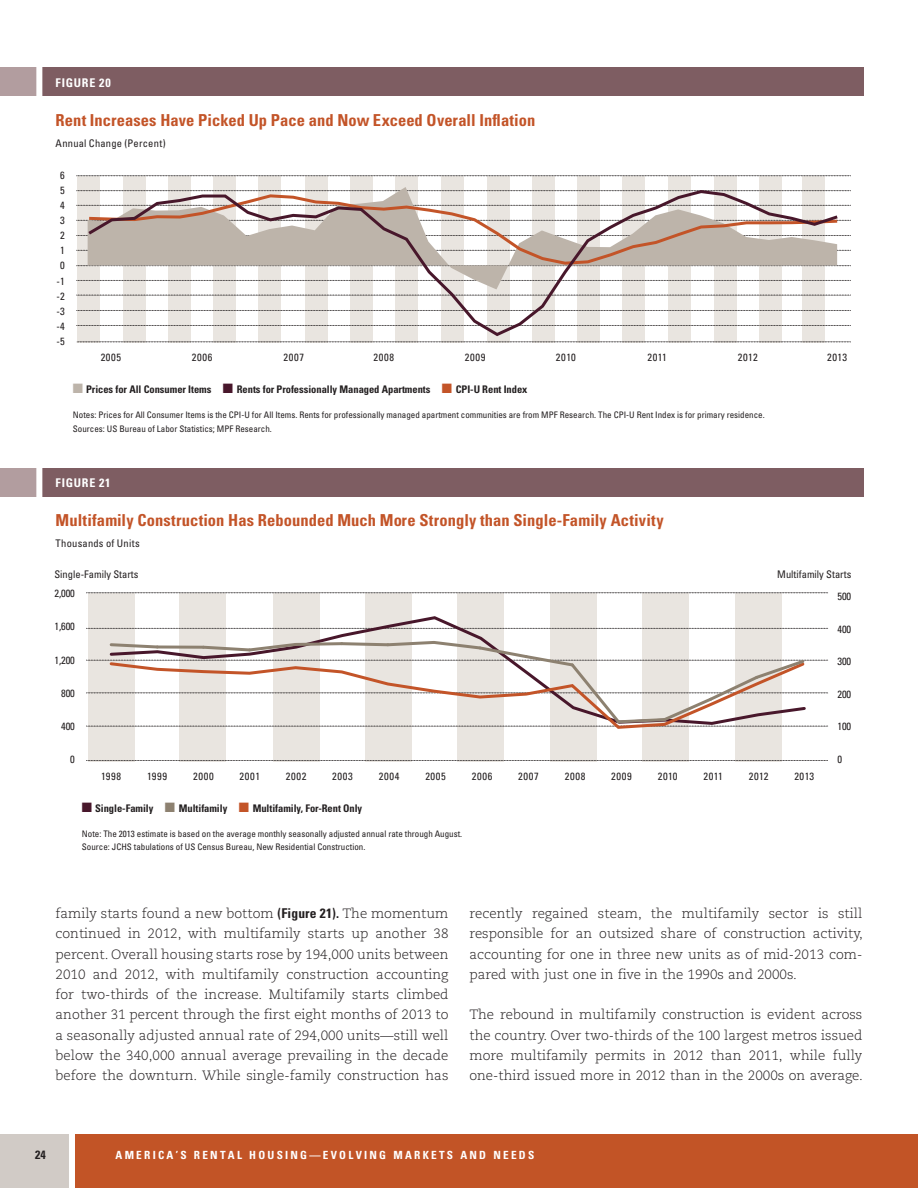
<style>
.page{position:relative;width:918px;height:1188px;background:#fff}
.page>*{position:absolute;margin:0;border:0;box-sizing:border-box;transform-origin:0 0}
.t1{font:700 condensed 16.5px "Univers LT Std";letter-spacing:.005em;color:#c35428}
.body{font:300 13.5px/20.2px "Caecilia LT Std";color:#231f20;text-align:justify}
.t2{font:700 condensed 12px "Univers LT Std";letter-spacing:.065em;color:#fff}
.t3{font:700 condensed 12px "Univers LT Std";color:#231f20}
.t4{font:700 condensed 11.25px "Univers LT Std";letter-spacing:.2em;color:#fff}
.t5{font:condensed 10.5px "Univers LT Std";letter-spacing:.02em;color:#231f20}
.t6{font:700 condensed 10.5px "Univers LT Std";letter-spacing:-.005em;color:#231f20}
.t7{font:condensed 10.5px "Univers LT Std";color:#231f20}
.t8{font:condensed 9px/13.5px "Univers LT Std";color:#231f20}
.s1{color:#bdb4aa}
.s2{color:#48172b}
.s3{color:#c35428}
.s4{color:#8d8170}
.s5{font-family:"Univers LT Std";font-weight:700;font-stretch:condensed}
</style>
<div class="page">
<div style="left:0;top:1134px;width:918px;height:54px;background:#c25426"></div>
<div style="left:0;top:1134px;width:74px;height:54px;background:#d1cbc6"></div>
<div style="left:69px;top:1128px;width:6px;height:60px;background:#fff"></div>
<div style="left:77px;top:176px;width:23px;height:167px;background:#e9e5e0"></div>
<div style="left:168px;top:176px;width:23px;height:167px;background:#e9e5e0"></div>
<div style="left:123px;top:176px;width:23px;height:167px;background:#e9e5e0"></div>
<div style="left:214px;top:176px;width:22px;height:167px;background:#e9e5e0"></div>
<div style="left:258px;top:176px;width:23px;height:167px;background:#e9e5e0"></div>
<div style="left:305px;top:176px;width:23px;height:167px;background:#e9e5e0"></div>
<div style="left:350px;top:176px;width:23px;height:167px;background:#e9e5e0"></div>
<div style="left:395px;top:176px;width:23px;height:167px;background:#e9e5e0"></div>
<div style="left:441px;top:176px;width:23px;height:167px;background:#e9e5e0"></div>
<div style="left:532px;top:176px;width:23px;height:167px;background:#e9e5e0"></div>
<div style="left:487px;top:176px;width:23px;height:167px;background:#e9e5e0"></div>
<div style="left:578px;top:176px;width:22px;height:167px;background:#e9e5e0"></div>
<div style="left:622px;top:176px;width:23px;height:167px;background:#e9e5e0"></div>
<div style="left:668px;top:176px;width:23px;height:167px;background:#e9e5e0"></div>
<div style="left:714px;top:176px;width:23px;height:167px;background:#e9e5e0"></div>
<div style="left:759px;top:176px;width:23px;height:167px;background:#e9e5e0"></div>
<div style="left:803px;top:176px;width:22px;height:167px;background:#e9e5e0"></div>
<svg style="left:77px;top:280px;width:774px;height:1px"></svg>
<svg style="left:77px;top:265px;width:774px;height:1px"></svg>
<svg style="left:77px;top:310px;width:774px;height:1px"></svg>
<svg style="left:77px;top:325px;width:774px;height:1px"></svg>
<svg style="left:77px;top:342px;width:774px;height:1px"></svg>
<svg style="left:77px;top:295px;width:774px;height:1px"></svg>
<svg style="left:77px;top:190px;width:774px;height:1px"></svg>
<svg style="left:77px;top:205px;width:774px;height:1px"></svg>
<svg style="left:77px;top:250px;width:774px;height:1px"></svg>
<svg style="left:77px;top:220px;width:774px;height:1px"></svg>
<svg style="left:77px;top:235px;width:774px;height:1px"></svg>
<svg style="left:77px;top:175px;width:774px;height:1px"></svg>
<svg style="left:85px;top:189px;width:756px;height:149px"></svg>
<div style="left:0;top:67px;width:864px;height:29px;background:#7e5d62"></div>
<div style="left:0;top:67px;width:39px;height:29px;background:#b29d9f"></div>
<div style="left:36px;top:67px;width:6px;height:34px;background:#fff"></div>
<div style="left:88px;top:593px;width:46px;height:168px;background:#e9e5e0"></div>
<div style="left:273px;top:593px;width:46px;height:168px;background:#e9e5e0"></div>
<div style="left:180px;top:593px;width:46px;height:168px;background:#e9e5e0"></div>
<div style="left:365px;top:593px;width:47px;height:168px;background:#e9e5e0"></div>
<div style="left:458px;top:593px;width:46px;height:168px;background:#e9e5e0"></div>
<div style="left:550px;top:593px;width:46px;height:168px;background:#e9e5e0"></div>
<div style="left:643px;top:593px;width:46px;height:168px;background:#e9e5e0"></div>
<div style="left:735px;top:593px;width:46px;height:168px;background:#e9e5e0"></div>
<svg style="left:87px;top:760px;width:741px;height:1px"></svg>
<svg style="left:87px;top:628px;width:741px;height:1px"></svg>
<svg style="left:87px;top:592px;width:741px;height:1px"></svg>
<svg style="left:108px;top:615px;width:700px;height:24px"></svg>
<svg style="left:87px;top:639px;width:741px;height:88px"></svg>
<div style="left:0;top:468px;width:864px;height:28px;background:#7e5d62"></div>
<div style="left:0;top:468px;width:39px;height:28px;background:#b29d9f"></div>
<div style="left:36px;top:468px;width:6px;height:34px;background:#fff"></div>
<p class="t2" style="left:56px;top:75px;width:57px">FIGURE 20</p>
<p class="t1" style="left:56px;top:110px;width:481px">Rent Increases Have Picked Up Pace and Now Exceed Overall Inflation</p>
<p class="t5" style="left:56px;top:136px;width:112px">Annual Change (Percent)</p>
<p class="t5" style="left:60px;top:168px;width:6px">6</p>
<p class="t5" style="left:60px;top:183px;width:6px">5</p>
<p class="t5" style="left:60px;top:198px;width:6px">4</p>
<p class="t5" style="left:60px;top:214px;width:6px">3</p>
<p class="t5" style="left:60px;top:229px;width:6px">2</p>
<p class="t5" style="left:60px;top:244px;width:6px">1</p>
<p class="t5" style="left:60px;top:259px;width:6px">0</p>
<p class="t5" style="left:57px;top:274px;width:10px">-1</p>
<p class="t5" style="left:57px;top:289px;width:10px">-2</p>
<p class="t5" style="left:57px;top:304px;width:10px">-3</p>
<p class="t5" style="left:57px;top:320px;width:10px">-4</p>
<p class="t5" style="left:57px;top:335px;width:10px">-5</p>
<p class="t5" style="left:101px;top:351px;width:22px">2005</p>
<p class="t5" style="left:192px;top:351px;width:22px">2006</p>
<p class="t5" style="left:284px;top:351px;width:22px">2007</p>
<p class="t5" style="left:374px;top:351px;width:22px">2008</p>
<p class="t5" style="left:465px;top:351px;width:22px">2009</p>
<p class="t5" style="left:556px;top:351px;width:21px">2010</p>
<p class="t5" style="left:647px;top:351px;width:21px">2011</p>
<p class="t5" style="left:738px;top:351px;width:21px">2012</p>
<p class="t5" style="left:827px;top:351px;width:21px">2013</p>
<p class="t6" style="left:73px;top:383px;width:456px"><span class="s1">■</span> Prices for All Consumer Items <span class="s2">■</span> Rents for Professionally Managed Apartments <span class="s3">■</span> CPI-U Rent Index</p>
<p class="t8" style="left:73px;top:408px;width:693px">Notes: Prices for All Consumer Items is the CPI-U for All Items. Rents for professionally managed apartment communities are from MPF Research. The CPI-U Rent Index is for primary residence.<br>Sources: US Bureau of Labor Statistics; MPF Research.</p>
<p class="t2" style="left:56px;top:476px;width:57px">FIGURE 21</p>
<p class="t1" style="left:56px;top:510px;width:610px">Multifamily Construction Has Rebounded Much More Strongly than Single-Family Activity</p>
<p class="t5" style="left:56px;top:537px;width:86px">Thousands of Units</p>
<p class="t7" style="left:54px;top:568px;width:85px">Single-Family Starts</p>
<p class="t7" style="left:777px;top:568px;width:76px">Multifamily Starts</p>
<p class="t5" style="left:54px;top:587px;width:22px">2,000</p>
<p class="t5" style="left:54px;top:620px;width:22px">1,600</p>
<p class="t5" style="left:54px;top:653px;width:22px">1,200</p>
<p class="t5" style="left:61px;top:686px;width:15px">800</p>
<p class="t5" style="left:61px;top:719px;width:15px">400</p>
<p class="t5" style="left:70px;top:753px;width:6px">0</p>
<p class="t5" style="left:101px;top:769px;width:22px">1998</p>
<p class="t5" style="left:147px;top:769px;width:22px">1999</p>
<p class="t5" style="left:193px;top:769px;width:22px">2000</p>
<p class="t5" style="left:240px;top:769px;width:22px">2001</p>
<p class="t5" style="left:286px;top:769px;width:22px">2002</p>
<p class="t5" style="left:332px;top:769px;width:22px">2003</p>
<p class="t5" style="left:379px;top:769px;width:22px">2004</p>
<p class="t5" style="left:425px;top:769px;width:22px">2005</p>
<p class="t5" style="left:472px;top:769px;width:22px">2006</p>
<p class="t5" style="left:518px;top:769px;width:22px">2007</p>
<p class="t5" style="left:565px;top:769px;width:22px">2008</p>
<p class="t5" style="left:611px;top:769px;width:22px">2009</p>
<p class="t5" style="left:658px;top:769px;width:21px">2010</p>
<p class="t5" style="left:703px;top:769px;width:21px">2011</p>
<p class="t5" style="left:749px;top:769px;width:21px">2012</p>
<p class="t5" style="left:794px;top:769px;width:21px">2013</p>
<p class="t6" style="left:82px;top:801px;width:282px"><span class="s2">■</span> Single-Family <span class="s4">■</span> Multifamily <span class="s3">■</span> Multifamily, For-Rent Only</p>
<p class="t8" style="left:82px;top:827px;width:382px">Note: The 2013 estimate is based on the average monthly seasonally adjusted annual rate through August.<br>Source: JCHS tabulations of US Census Bureau, New Residential Construction.</p>
<p class="t5" style="left:837px;top:590px;width:15px">500</p>
<p class="t5" style="left:837px;top:622px;width:15px">400</p>
<p class="t5" style="left:837px;top:655px;width:15px">300</p>
<p class="t5" style="left:837px;top:687px;width:15px">200</p>
<p class="t5" style="left:837px;top:720px;width:15px">100</p>
<p class="t5" style="left:837px;top:753px;width:6px">0</p>
<p class="body" style="left:56px;top:904px;width:395px">family starts found a new bottom <span class="s5">(Figure 21).</span> The momentum continued in 2012, with multifamily starts up another 38 percent. Overall housing starts rose by 194,000 units between 2010 and 2012, with multifamily construction accounting for two-thirds of the increase. Multifamily starts climbed another 31 percent through the first eight months of 2013 to a seasonally adjusted annual rate of 294,000 units—still well below the 340,000 annual average prevailing in the decade before the downturn. While single-family construction has</p>
<p class="body" style="left:469px;top:904px;width:395px">recently regained steam, the multifamily sector is still responsible for an outsized share of construction activity, accounting for one in three new units as of mid-2013 com&shy;pared with just one in five in the 1990s and 2000s.</p>
<p class="body" style="left:469px;top:1005px;width:395px">The rebound in multifamily construction is evident across the country. Over two-thirds of the 100 largest metros issued more multifamily permits in 2012 than 2011, while fully one-third issued more in 2012 than in the 2000s on average.</p>
<p class="t3" style="left:35px;top:1148px;width:12px">24</p>
<p class="t4" style="left:116px;top:1148px;width:420px">AMERICA’S RENTAL HOUSING—EVOLVING MARKETS AND NEEDS</p>
</div>
